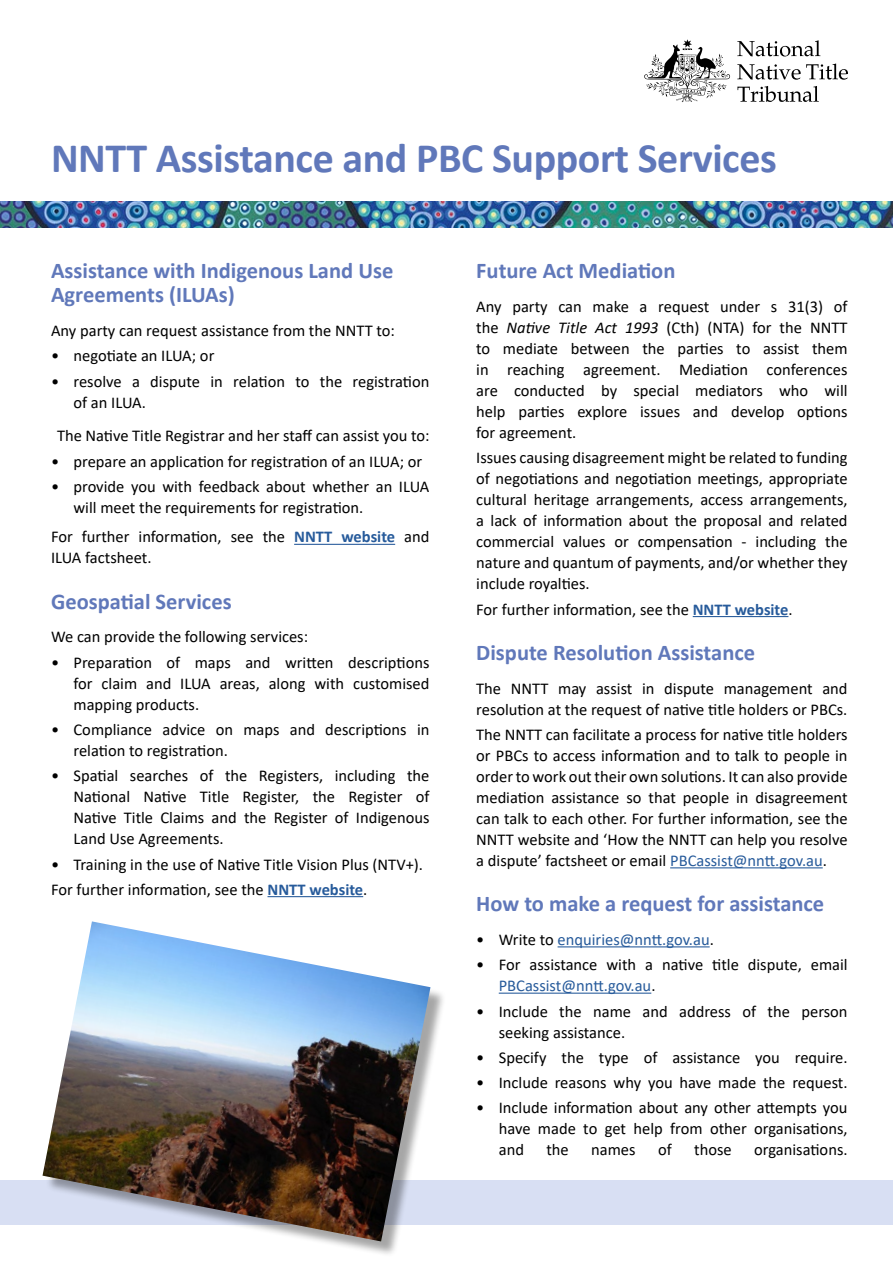
<style>
.page{position:relative;width:893px;height:1263px;background:#fff}
.page>*{position:absolute;margin:0;border:0;box-sizing:border-box;transform-origin:0 0}
.t1{font:700 42px "Calibri";letter-spacing:-.01em;color:#6078ba}
.t2{font:700 22.5px/24px "Calibri";color:#6078ba}
.Body_copy{font:16.5px/21px "Calibri";color:#000;text-align:justify}
.Bullets{font:16.5px/21px "Calibri";color:#000}
.Bullets-2{font:16.5px "Calibri";color:#275b9b}
.s1{font-weight:700;color:#275b9b}
.s2{font-style:italic}
.s3{color:#275b9b}
.s4{color:#000}
</style>
<div class="page">
<svg style="left:644px;top:39px;width:86px;height:63px"></svg>
<svg style="left:737px;top:40px;width:83px;height:16px"></svg>
<svg style="left:737px;top:64px;width:111px;height:16px"></svg>
<svg style="left:737px;top:86px;width:82px;height:16px"></svg>
<img style="left:0;top:201px;width:893px;height:27px">
<hr style="left:294px;top:544px;width:101px;height:1px;background:#275b9b">
<hr style="left:267px;top:896px;width:96px;height:1px;background:#275b9b">
<div style="left:0;top:1180px;width:893px;height:45px;background:#d8dff3"></div>
<div style="left:45px;top:924px;width:401px;height:333px;background:#000;opacity:.35"></div>
<img style="left:43px;top:921px;width:387px;height:320px">
<hr style="left:693px;top:616px;width:95px;height:1px;background:#275b9b">
<hr style="left:670px;top:867px;width:153px;height:1px;background:#275b9b">
<hr style="left:558px;top:946px;width:152px;height:1px;background:#275b9b">
<hr style="left:499px;top:992px;width:152px;height:2px;background:#275b9b">
<h1 class="t1" style="left:51px;top:128px;width:727px">NNTT Assistance and PBC Support Services</h1>
<h2 class="t2" style="left:51px;top:259px;width:344px">Assistance with Indigenous Land Use<br>Agreements (ILUAs)</h2>
<p class="Body_copy" style="left:51px;top:320px;width:345px">Any party can request assistance from the NNTT to:</p>
<p class="Bullets" style="left:51px;top:345px;width:165px">• negotiate an ILUA; or</p>
<p class="Bullets" style="left:74px;top:370px;width:357px;text-indent:-22px">• resolve a dispute in relation to the registration of an ILUA.</p>
<p class="Body_copy" style="left:57px;top:425px;width:374px">The Native Title Registrar and her staff can assist you to:</p>
<p class="Bullets" style="left:51px;top:450px;width:373px">• prepare an application for registration of an ILUA; or</p>
<p class="Bullets" style="left:74px;top:476px;width:357px;text-indent:-22px">• provide you with feedback about whether an ILUA will meet the requirements for registration.</p>
<p class="Body_copy" style="left:51px;top:526px;width:380px">For further information, see the <span class="s1">NNTT website</span> and<br>ILUA factsheet.</p>
<h2 class="t2" style="left:51px;top:589px;width:182px">Geospatial Services</h2>
<p class="Body_copy" style="left:51px;top:626px;width:259px">We can provide the following services:</p>
<p class="Body_copy" style="left:74px;top:651px;width:357px;text-indent:-22px">• Preparation of maps and written descriptions for claim and ILUA areas, along with customised mapping products.</p>
<p class="Body_copy" style="left:74px;top:719px;width:357px;text-indent:-22px">• Compliance advice on maps and descriptions in relation to registration.</p>
<p class="Body_copy" style="left:74px;top:765px;width:357px;text-indent:-22px">• Spatial searches of the Registers, including the National Native Title Register, the Register of Native Title Claims and the Register of Indigenous Land Use Agreements.</p>
<p class="Body_copy" style="left:51px;top:853px;width:374px">• Training in the use of Native Title Vision Plus (NTV+).</p>
<p class="Body_copy" style="left:51px;top:878px;width:318px">For further information, see the <span class="s1">NNTT website</span>.</p>
<h2 class="t2" style="left:476px;top:259px;width:201px">Future Act Mediation</h2>
<p class="Body_copy" style="left:476px;top:296px;width:373px">Any party can make a request under s 31(3) of the <span class="s2">Native Title Act 1993</span> (Cth) (NTA) for the NNTT to mediate between the parties to assist them in reaching agreement. Mediation conferences are conducted by special mediators who will help parties explore issues and develop options for agreement.</p>
<p class="Body_copy" style="left:476px;top:447px;width:373px">Issues causing disagreement might be related to funding of negotiations and negotiation meetings, appropriate cultural heritage arrangements, access arrangements, a lack of information about the proposal and related commercial values or compensation - including the nature and quantum of payments, and/or whether they include royalties.</p>
<p class="Body_copy" style="left:476px;top:598px;width:318px">For further information, see the <span class="s1">NNTT website</span>.</p>
<h2 class="t2" style="left:476px;top:640px;width:280px">Dispute Resolution Assistance</h2>
<p class="Body_copy" style="left:476px;top:677px;width:373px">The NNTT may assist in dispute management and resolution at the request of native title holders or PBCs.</p>
<p class="Body_copy" style="left:476px;top:724px;width:373px">The NNTT can facilitate a process for native title holders or PBCs to access information and to talk to people in order to work out their own solutions. It can also provide mediation assistance so that people in disagreement can talk to each other. For further information, see the NNTT website and ‘How the NNTT can help you resolve a dispute’ factsheet or email <span class="s3">PBCassist@nntt.gov.au</span>.</p>
<h2 class="t2" style="left:476px;top:891px;width:349px">How to make a request for assistance</h2>
<p class="Bullets-2" style="left:476px;top:928px;width:239px"><span class="s4">• Write to</span> enquiries@nntt.gov.au<span class="s4">.</span></p>
<p class="Bullets" style="left:499px;top:954px;width:350px;text-indent:-22px">• For assistance with a native title dispute, email<br><span class="s3">PBCassist@nntt.gov.au</span>.</p>
<p class="Bullets" style="left:499px;top:1000px;width:350px;text-indent:-22px">• Include the name and address of the person seeking assistance.</p>
<p class="Bullets" style="left:476px;top:1046px;width:373px">• Specify the type of assistance you require.</p>
<p class="Bullets" style="left:476px;top:1072px;width:373px">• Include reasons why you have made the request.</p>
<p class="Bullets" style="left:499px;top:1097px;width:350px;text-align:justify;text-indent:-22px">• Include information about any other attempts you have made to get help from other organisations, and</p>
<p class="Bullets" style="left:546px;top:1139px;width:24px">the</p>
<p class="Bullets" style="left:591px;top:1139px;width:46px">names</p>
<p class="Bullets" style="left:658px;top:1139px;width:15px">of</p>
<p class="Bullets" style="left:694px;top:1139px;width:39px">those</p>
<p class="Bullets" style="left:754px;top:1139px;width:95px">organisations.</p>
</div>
